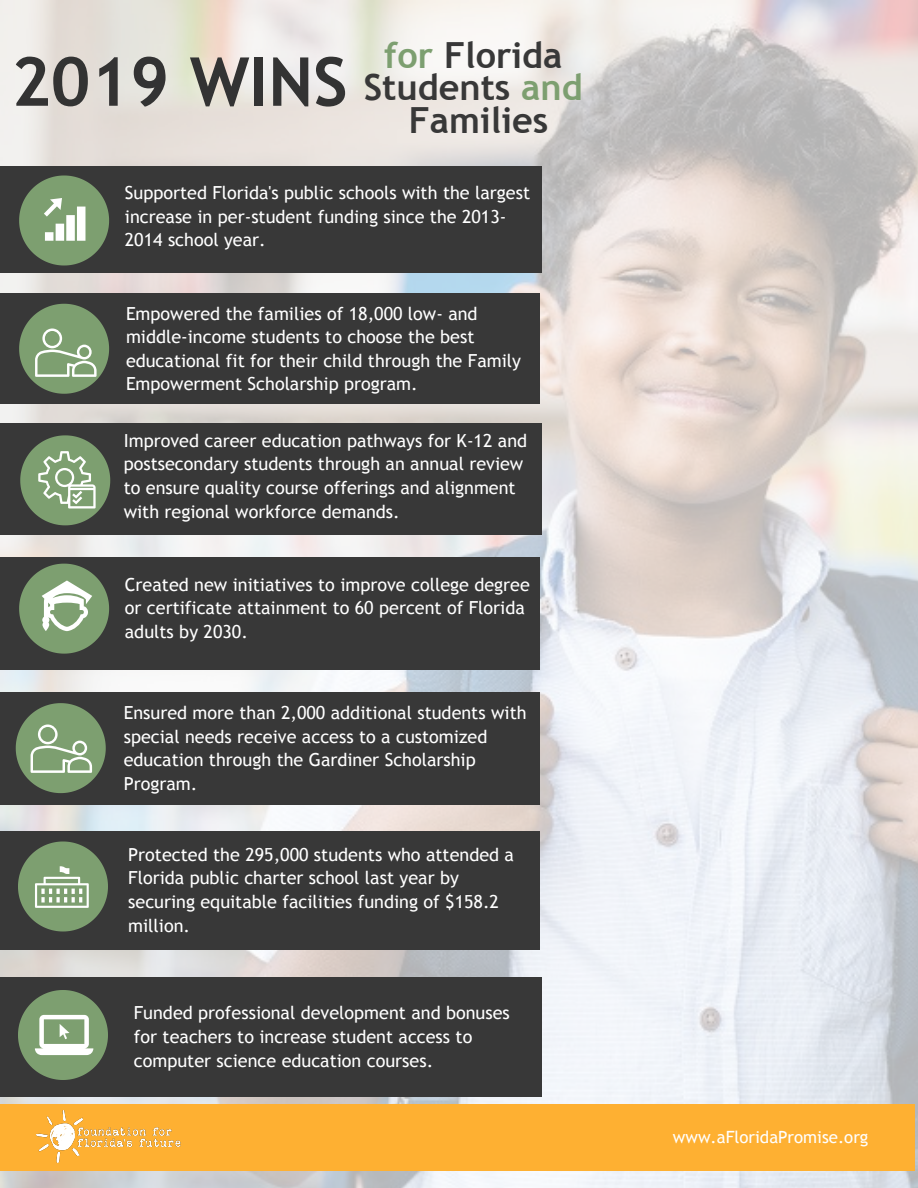
<style>
.page{position:relative;width:918px;height:1188px;background:#fff}
.page>*{position:absolute;margin:0;border:0;box-sizing:border-box;transform-origin:0 0}
.t1{font:700 67.5px "Trebuchet MS";color:#333}
.t2{font:700 36px/32.7px "Trebuchet MS";color:#383838;text-align:center}
.t3{font:18px/23.7px "Trebuchet MS";color:#fff}
.t4{font:16.8px "Trebuchet MS";color:#fff}
.s1{color:#7d9f70}
</style>
<div class="page">
<img style="left:0;top:0;width:918px;height:1188px">
<div style="left:0;top:294px;width:540px;height:110px;background:#383838"></div>
<div style="left:0;top:423px;width:541px;height:111px;background:#383838"></div>
<div style="left:0;top:831px;width:540px;height:118px;background:#383838"></div>
<div style="left:0;top:978px;width:541px;height:119px;background:#383838"></div>
<div style="left:0;top:166px;width:541px;height:107px;background:#383838"></div>
<svg style="left:19px;top:304px;width:90px;height:90px"></svg>
<div style="left:0;top:557px;width:540px;height:112px;background:#383838"></div>
<div style="left:0;top:692px;width:540px;height:112px;background:#383838"></div>
<div style="left:0;top:1105px;width:915px;height:66px;background:#feb032"></div>
<img style="left:36px;top:1110px;width:145px;height:52px">
<svg style="left:18px;top:990px;width:90px;height:90px"></svg>
<svg style="left:18px;top:842px;width:90px;height:90px"></svg>
<svg style="left:20px;top:435px;width:90px;height:90px"></svg>
<svg style="left:19px;top:564px;width:90px;height:90px"></svg>
<svg style="left:16px;top:703px;width:90px;height:90px"></svg>
<svg style="left:19px;top:176px;width:90px;height:90px"></svg>
<h1 class="t1" style="left:11px;top:40px;width:338px">2019 WINS</h1>
<h2 class="t2" style="left:364px;top:38px;width:220px"><span class="s1">for</span> Florida<br>Students <span class="s1">and<br></span>Families</h2>
<p class="t3" style="left:125px;top:181px;width:407px">Supported Florida's public schools with the largest increase in per-student funding since the 2013-<br>2014 school year.</p>
<p class="t3" style="left:126px;top:302px;width:397px">Empowered the families of 18,000 low- and middle-income students to choose the best educational fit for their child through the Family Empowerment Scholarship program.</p>
<p class="t3" style="left:124px;top:429px;width:405px">Improved career education pathways for K-12 and postsecondary students through an annual review to ensure quality course offerings and alignment with regional workforce demands.</p>
<p class="t3" style="left:125px;top:573px;width:407px">Created new initiatives to improve college degree or certificate attainment to 60 percent of Florida adults by 2030.</p>
<p class="t3" style="left:124px;top:701px;width:404px">Ensured more than 2,000 additional students with special needs receive access to a customized education through the Gardiner Scholarship Program.</p>
<p class="t3" style="left:128px;top:843px;width:387px">Protected the 295,000 students who attended a Florida public charter school last year by securing equitable facilities funding of $158.2 million.</p>
<p class="t3" style="left:134px;top:1001px;width:377px">Funded professional development and bonuses for teachers to increase student access to computer science education courses.</p>
<p class="t4" style="left:673px;top:1127px;width:197px">www.aFloridaPromise.org</p>
</div>
